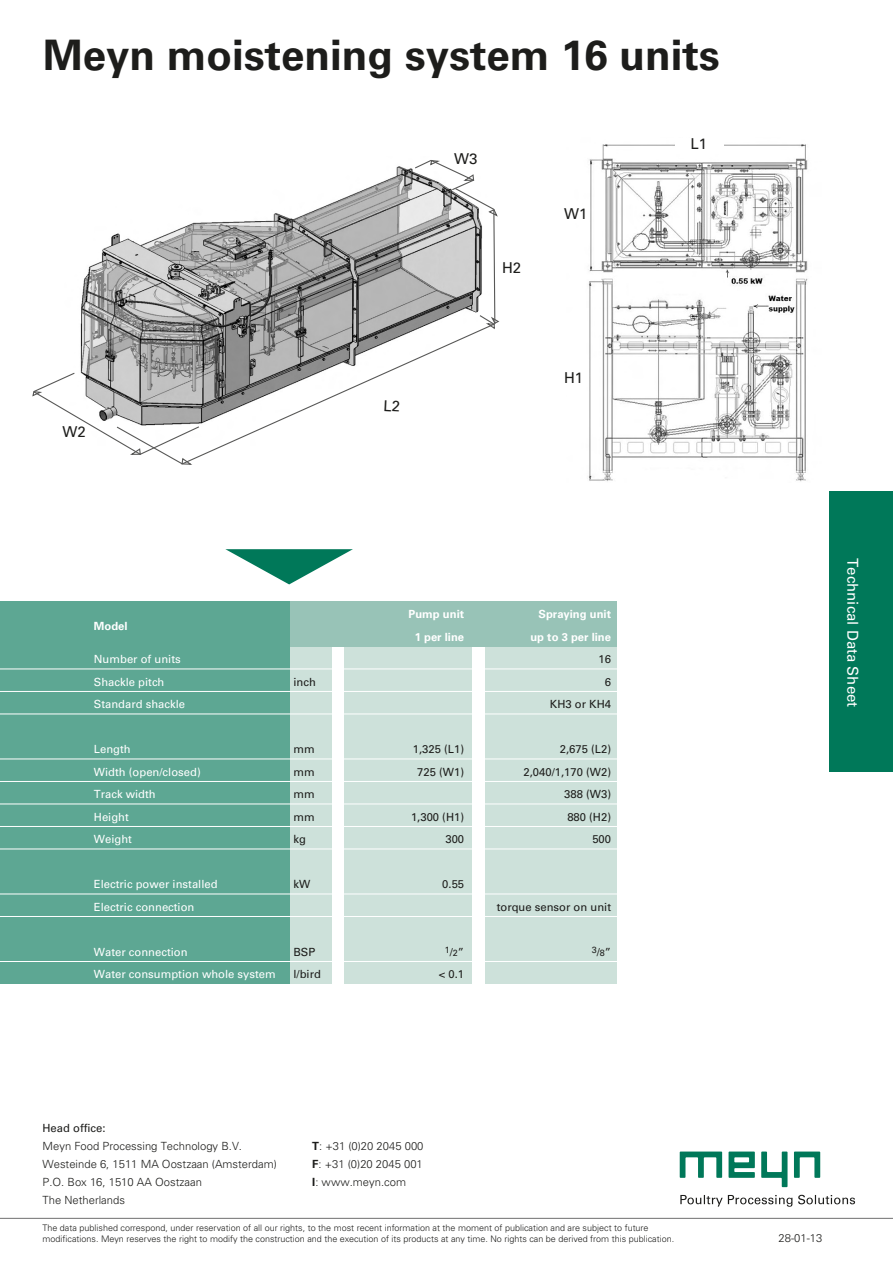
<style>
.page{position:relative;width:893px;height:1263px;background:#fff}
.page>*{position:absolute;margin:0;border:0;box-sizing:border-box;transform-origin:0 0}
.t1{font:700 42px "Univers";color:#1d1d1b}
.t2{font:15px "Univers";color:#fff}
.t3{font:15px "Univers";color:#1d1d1b}
.t4{font:11.25px/22.5px "Univers";color:#fff}
.t5{font:300 11.25px "Univers";color:#1d1d1b}
.t6{font:11.25px/22.5px "Univers";color:#1d1d1b;text-align:right}
.t7{font:700 11.25px/22.5px "Univers";color:#fff;text-align:right}
.t8{font:300 9px/10.5px "Univers";color:#1d1d1b}
.t9{font:9px "Univers";color:#1d1d1b}
.s1{font-size:11.25px}
.s2{font-weight:700}
</style>
<div class="page">
<div style="left:344px;top:636px;width:128px;height:348px;background:#cde1da"></div>
<div style="left:251px;top:636px;width:81px;height:348px;background:#cde1da"></div>
<div style="left:485px;top:636px;width:132px;height:348px;background:#cde1da"></div>
<svg style="left:680px;top:1151px;width:42px;height:27px"></svg>
<svg style="left:728px;top:1151px;width:27px;height:27px"></svg>
<svg style="left:761px;top:1151px;width:26px;height:36px"></svg>
<svg style="left:794px;top:1151px;width:26px;height:27px"></svg>
<svg style="left:680px;top:1195px;width:112px;height:12px"></svg>
<svg style="left:798px;top:1195px;width:57px;height:9px"></svg>
<hr style="left:0;top:1218px;width:893px;height:1px;background:#706f6f">
<div style="left:829px;top:491px;width:64px;height:281px;background:#007859"></div>
<svg style="left:225px;top:549px;width:128px;height:35px"></svg>
<div style="left:264px;top:601px;width:353px;height:45px;background:#98c3b7"></div>
<div style="left:0;top:601px;width:289px;height:383px;background:#5da793"></div>
<hr style="left:0;top:668px;width:621px;height:1px;background:#fff">
<hr style="left:0;top:691px;width:621px;height:1px;background:#fff">
<hr style="left:0;top:713px;width:621px;height:1px;background:#fff">
<hr style="left:0;top:758px;width:621px;height:1px;background:#fff">
<hr style="left:0;top:781px;width:621px;height:1px;background:#fff">
<hr style="left:0;top:803px;width:621px;height:1px;background:#fff">
<hr style="left:0;top:826px;width:621px;height:1px;background:#fff">
<hr style="left:0;top:848px;width:621px;height:1px;background:#fff">
<hr style="left:0;top:893px;width:621px;height:1px;background:#fff">
<hr style="left:0;top:916px;width:621px;height:1px;background:#fff">
<hr style="left:0;top:961px;width:621px;height:1px;background:#fff">
<img style="left:588px;top:144px;width:220px;height:338px">
<div style="left:566px;top:207px;width:23px;height:16px;background:#fff"></div>
<div style="left:566px;top:363px;width:23px;height:16px;background:#fff"></div>
<div style="left:675px;top:138px;width:49px;height:16px;background:#fff"></div>
<svg style="left:32px;top:160px;width:468px;height:305px"></svg>
<h1 class="t1" style="left:43px;top:31px;width:678px">Meyn moistening system 16 units</h1>
<h2 class="t3" style="left:63px;top:423px;width:25px">W2</h2>
<p class="t7" style="left:94px;top:614px;width:35px">Model</p>
<p class="t4" style="left:94px;top:648px;width:93px">Number of units<br>Shackle pitch<br>Standard shackle</p>
<p class="t4" style="left:94px;top:738px;width:108px">Length<br>Width (open/closed)<br>Track width<br>Height<br>Weight</p>
<p class="t4" style="left:94px;top:873px;width:125px">Electric power installed<br>Electric connection</p>
<p class="t4" style="left:94px;top:941px;width:183px">Water connection<br>Water consumption whole system</p>
<p class="t6" style="left:293px;top:671px;width:24px">inch</p>
<p class="t6" style="left:293px;top:738px;width:23px;text-align:justify">mm mm mm mm kg</p>
<p class="t6" style="left:293px;top:873px;width:18px">kW</p>
<p class="t6" style="left:293px;top:941px;width:29px;text-align:left">BSP l/bird</p>
<h2 class="t3" style="left:454px;top:150px;width:25px">W3</h2>
<h2 class="t3" style="left:502px;top:259px;width:21px">H2</h2>
<h2 class="t3" style="left:564px;top:205px;width:25px">W1</h2>
<h2 class="t3" style="left:564px;top:368px;width:21px">H1</h2>
<h2 class="t3" style="left:690px;top:135px;width:18px">L1</h2>
<p class="t7" style="left:409px;top:603px;width:57px;text-align:center">Pump unit<br>1 per line</p>
<p class="t6" style="left:413px;top:738px;width:53px;text-align:center">1,325 (L1)<br>725 (W1)</p>
<p class="t6" style="left:411px;top:806px;width:55px">1,300 (H1)<br>300</p>
<p class="t6" style="left:442px;top:873px;width:23px">0.55</p>
<p class="t9" style="left:445px;top:946px;width:21px">1<span class="s1">/</span>2<span class="s1">”</span></p>
<p class="t6" style="left:439px;top:963px;width:27px">&lt; 0.1</p>
<p class="t7" style="left:530px;top:603px;width:82px">Spraying unit up to 3 per line</p>
<p class="t6" style="left:550px;top:648px;width:63px">16<br>6<br>KH3 or KH4</p>
<p class="t6" style="left:524px;top:738px;width:89px">2,675 (L2)<br>2,040/1,170 (W2)<br>388 (W3)<br>880 (H2)<br>500</p>
<p class="t6" style="left:497px;top:896px;width:116px">torque sensor on unit</p>
<p class="t9" style="left:592px;top:946px;width:21px">3<span class="s1">/</span>8<span class="s1">”</span></p>
<h2 class="t2" style="left:862px;top:558px;width:151px;rotate:90deg">Technical Data Sheet</h2>
<p class="t6" style="left:43px;top:1117px;width:65px">Head office:</p>
<p class="t5" style="left:43px;top:1139px;width:201px">Meyn Food Processing Technology B.V.</p>
<p class="t5" style="left:312px;top:1139px;width:113px"><span class="s2">T</span>: +31 (0)20 2045 000</p>
<p class="t5" style="left:43px;top:1157px;width:236px">Westeinde 6, 1511 MA Oostzaan (Amsterdam)</p>
<p class="t5" style="left:312px;top:1157px;width:112px"><span class="s2">F</span>: +31 (0)20 2045 001</p>
<p class="t5" style="left:43px;top:1175px;width:161px">P.O. Box 16, 1510 AA Oostzaan</p>
<p class="t5" style="left:312px;top:1175px;width:95px"><span class="s2">I</span>: www.meyn.com</p>
<p class="t5" style="left:43px;top:1193px;width:84px">The Netherlands</p>
<p class="t8" style="left:43px;top:1223px;width:633px">T he dat a published cor respond, under reser v ation of all our rights, to the most recent inf ormation at the moment of publication and are subject to fut ure modifications. Me yn reser v es the right to modify the constr uction and the e x ecution of its products at an y time. No rights can be deriv ed from this publication.</p>
<p class="t5" style="left:778px;top:1231px;width:45px">28-01-13</p>
</div>
